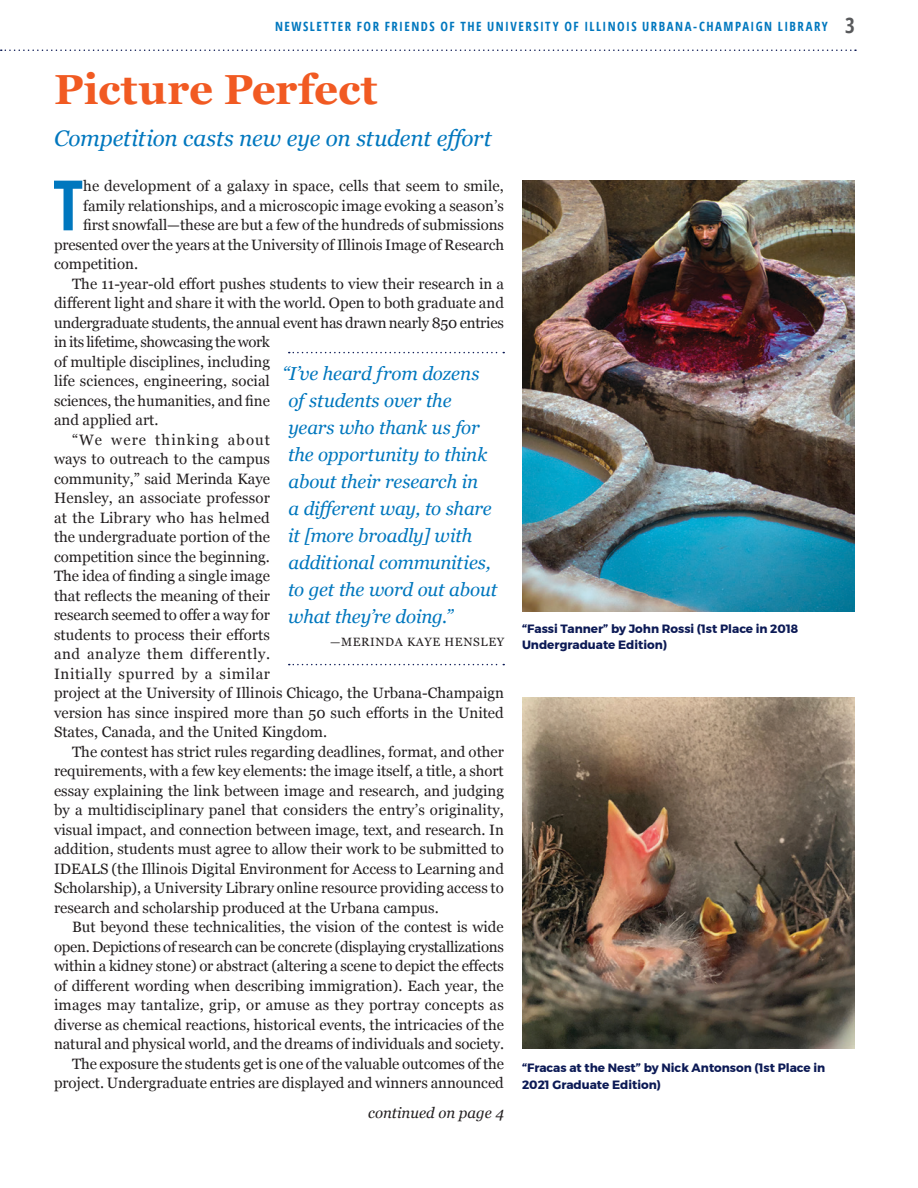
<style>
.page{position:relative;width:918px;height:1188px;background:#fff}
.page>*{position:absolute;margin:0;border:0;box-sizing:border-box;transform-origin:0 0}
.Text_first_paragraph{font:700 condensed 69.6px "Open Sans";color:#0077be}
.A_head{font:700 42px "Georgia";letter-spacing:.005em;color:#f15a22}
.b_Head{font:italic 22.5px "Georgia";letter-spacing:-.005em;color:#0077be}
.t1{font:italic 18.75px/27px "Georgia";letter-spacing:-.01em;color:#0077be}
.Text{font:15px/19.5px "Georgia";color:#231f20}
.Text_first_paragraph-2{font:15px "Georgia";color:#231f20}
.Continued{font:italic 15px "Georgia";color:#231f20}
.t2{font:700 condensed 12.75px "Open Sans";letter-spacing:.115em;color:#0077be}
.t3{font:700 12px/16.5px "Montserrat";color:#0c1a55}
.Quotee{font:12px "Georgia";letter-spacing:.05em;color:#231f20}
.s1{font-size:21px;color:#58595b}
</style>
<div class="page">
<img style="left:522px;top:180px;width:333px;height:432px">
<img style="left:522px;top:698px;width:333px;height:351px">
<svg style="left:1px;top:50px;width:855px;height:1px"></svg>
<svg style="left:289px;top:352px;width:215px;height:1px"></svg>
<svg style="left:289px;top:664px;width:215px;height:1px"></svg>
<p class="t2" style="left:275px;top:17px;width:581px">NEWSLETTER FOR FRIENDS OF THE UNIVERSITY OF ILLINOIS URBANA-CHAMPAIGN LIBRARY <span class="s1">3</span></p>
<p class="A_head" style="left:54px;top:58px;width:325px">Picture Perfect</p>
<p class="b_Head" style="left:54px;top:122px;width:439px">Competition casts new eye on student effort</p>
<p class="Text_first_paragraph" style="left:53px;top:156px;width:32px">T</p>
<p class="Text_first_paragraph-2" style="left:83px;top:175px;width:422px">he development of a galaxy in space, cells that seem to smile,</p>
<p class="Text_first_paragraph-2" style="left:83px;top:195px;width:422px">family relationships, and a microscopic image evoking a season’s</p>
<p class="Text_first_paragraph-2" style="left:83px;top:214px;width:422px">first snowfall—these are but a few of the hundreds of submissions</p>
<p class="Text_first_paragraph-2" style="left:54px;top:234px;width:452px">presented over the years at the University of Illinois Image of Research</p>
<p class="Text_first_paragraph-2" style="left:54px;top:253px;width:86px">competition.</p>
<p class="Text" style="left:54px;top:273px;width:452px;text-indent:18px">The 11-year-old effort pushes students to view their research in a different light and share it with the world. Open to both graduate and undergraduate students, the annual event has drawn nearly 850 entries in its lifetime, showcasing the work<br>of multiple disciplines, including<br>life sciences, engineering, social<br>sciences, the humanities, and fine<br>and applied art.</p>
<p class="Text" style="left:54px;top:429px;width:451px;text-indent:18px">“We were thinking about<br>ways to outreach to the campus<br>community,” said Merinda Kaye<br>Hensley, an associate professor<br>at the Library who has helmed<br>the undergraduate portion of the<br>competition since the beginning.<br>The idea of finding a single image<br>that reflects the meaning of their<br>research seemed to offer a way for<br>students to process their efforts<br>and analyze them differently.<br>Initially spurred by a similar<br>project at the University of Illinois Chicago, the Urbana-Champaign version has since inspired more than 50 such efforts in the United States, Canada, and the United Kingdom.</p>
<p class="Text" style="left:54px;top:741px;width:452px;text-align:justify;text-indent:18px">The contest has strict rules regarding deadlines, format, and other requirements, with a few key elements: the image itself, a title, a short essay explaining the link between image and research, and judging by a multidisciplinary panel that considers the entry’s originality, visual impact, and connection between image, text, and research. In addition, students must agree to allow their work to be submitted to IDEALS (the Illinois Digital Environment for Access to Learning and Scholarship), a University Library online resource providing access to research and scholarship produced at the Urbana campus.</p>
<p class="Text" style="left:54px;top:917px;width:452px;text-align:justify;text-indent:18px">But beyond these technicalities, the vision of the contest is wide open. Depictions of research can be concrete (displaying crystallizations within a kidney stone) or abstract (altering a scene to depict the effects of different wording when describing immigration). Each year, the images may tantalize, grip, or amuse as they portray concepts as diverse as chemical reactions, historical events, the intricacies of the natural and physical world, and the dreams of individuals and society.</p>
<p class="Text" style="left:54px;top:1053px;width:452px;text-align:right">The exposure the students get is one of the valuable outcomes of the project. Undergraduate entries are displayed and winners announced</p>
<p class="t1" style="left:288px;top:360px;width:211px;text-indent:-6px">“I’ve heard from dozens of students over the years who thank us for the opportunity to think about their research in<br>a different way, to share it [more broadly] with additional communities, to get the word out about what they’re doing.”</p>
<p class="Quotee" style="left:330px;top:633px;width:175px">—MERINDA KAYE HENSLEY</p>
<p class="Continued" style="left:368px;top:1102px;width:137px">continued on page 4</p>
<p class="t3" style="left:522px;top:620px;width:278px">“Fassi Tanner” by John Rossi (1st Place in 2018<br>Undergraduate Edition)</p>
<p class="t3" style="left:522px;top:1060px;width:305px">“Fracas at the Nest” by Nick Antonson (1st Place in<br>2021 Graduate Edition)</p>
</div>
